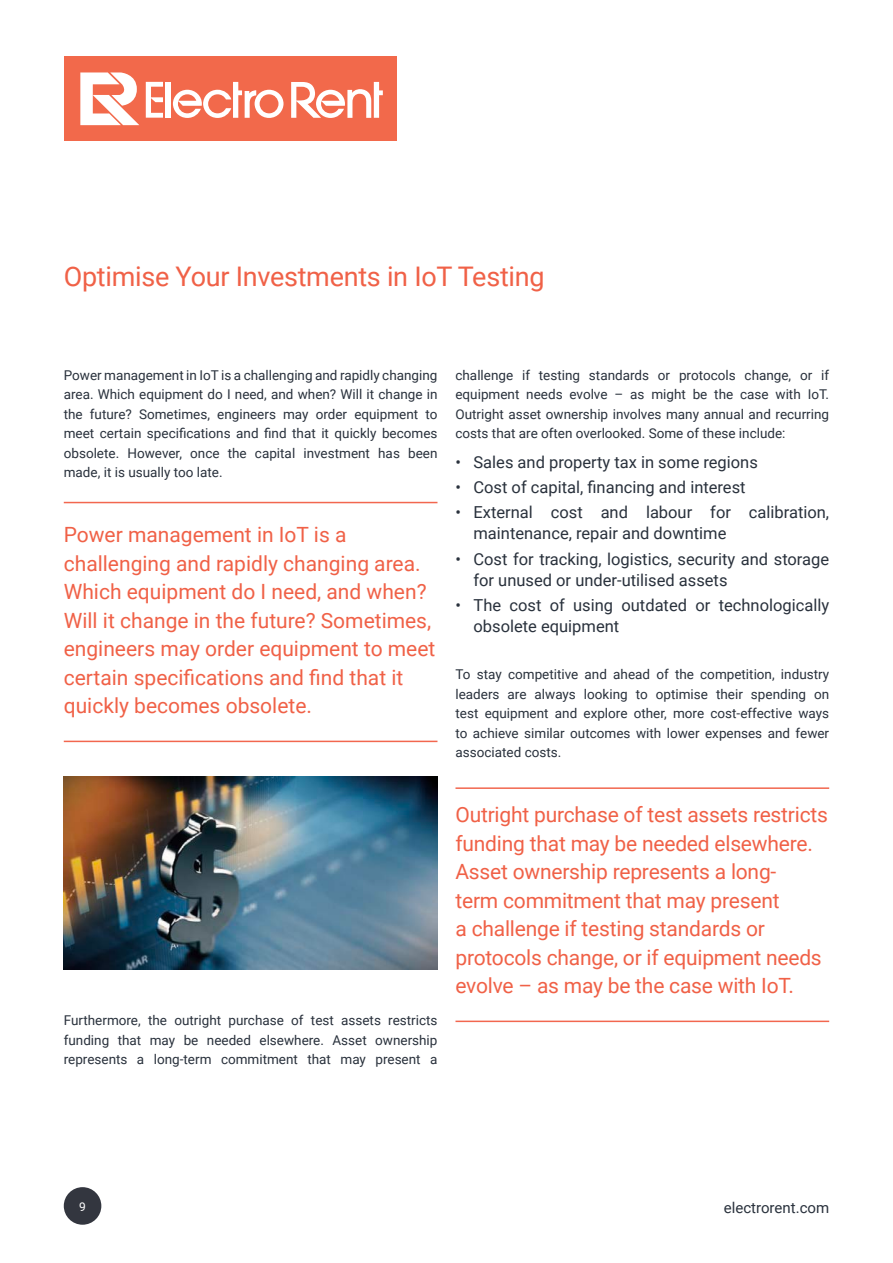
<style>
.page{position:relative;width:893px;height:1263px;background:#fff}
.page>*{position:absolute;margin:0;border:0;box-sizing:border-box;transform-origin:0 0}
.t1{font:27px "Roboto";letter-spacing:-.01em;color:#f06147}
.t2{font:21px/28.5px "Roboto";letter-spacing:-.01em;color:#f06147}
.t3{font:16.5px/21px "Roboto";color:#29313c}
.t4{font:15px "Roboto";color:#29313c}
.t5{font:13.5px/19.5px "Roboto";color:#29313c;text-align:justify}
.t6{font:12px "Roboto";color:#fff}
</style>
<div class="page">
<div style="left:64px;top:1187px;width:37px;height:38px;background:#33363f;border-radius:50%"></div>
<div style="left:64px;top:56px;width:333px;height:85px;background:#f2694b"></div>
<svg style="left:291px;top:82px;width:92px;height:36px"></svg>
<svg style="left:146px;top:82px;width:17px;height:36px"></svg>
<div style="left:166px;top:82px;width:5px;height:36px;background:#fff"></div>
<svg style="left:173px;top:82px;width:111px;height:36px"></svg>
<svg style="left:80px;top:72px;width:59px;height:53px"></svg>
<hr style="left:64px;top:502px;width:373px;height:1px;background:#f2674f">
<hr style="left:455px;top:787px;width:374px;height:2px;background:#f2674f">
<hr style="left:64px;top:741px;width:373px;height:1px;background:#f2674f">
<hr style="left:455px;top:1020px;width:374px;height:2px;background:#f2674f">
<img style="left:64px;top:776px;width:373px;height:193px">
<p class="t1" style="left:64px;top:257px;width:482px">Optimise Your Investments in IoT Testing</p>
<p class="t5" style="left:64px;top:365px;width:375px">Power management in IoT is a challenging and rapidly changing area. Which equipment do I need, and when? Will it change in the future? Sometimes, engineers may order equipment to meet certain specifications and find that it quickly becomes obsolete. However, once the capital investment has been made, it is usually too late.</p>
<p class="t2" style="left:64px;top:520px;width:373px">Power management in IoT is a challenging and rapidly changing area.<br>Which equipment do I need, and when?<br>Will it change in the future? Sometimes, engineers may order equipment to meet certain specifications and find that it quickly becomes obsolete.</p>
<p class="t5" style="left:455px;top:365px;width:375px">challenge if testing standards or protocols change, or if equipment needs evolve – as might be the case with IoT.<br>Outright asset ownership involves many annual and recurring costs that are often overlooked. Some of these include:</p>
<p class="t3" style="left:455px;top:451px;width:304px">• Sales and property tax in some regions</p>
<p class="t3" style="left:455px;top:476px;width:292px">• Cost of capital, financing and interest</p>
<p class="t3" style="left:473px;top:501px;width:357px;text-indent:-18px">• External cost and labour for calibration, maintenance, repair and downtime</p>
<p class="t3" style="left:473px;top:548px;width:357px;text-indent:-18px">• Cost for tracking, logistics, security and storage for unused or under-utilised assets</p>
<p class="t3" style="left:473px;top:594px;width:357px;text-indent:-18px">• The cost of using outdated or technologically obsolete equipment</p>
<p class="t5" style="left:455px;top:664px;width:375px">To stay competitive and ahead of the competition, industry leaders are always looking to optimise their spending on test equipment and explore other, more cost-effective ways to achieve similar outcomes with lower expenses and fewer associated costs.</p>
<p class="t5" style="left:64px;top:1010px;width:375px">Furthermore, the outright purchase of test assets restricts funding that may be needed elsewhere. Asset ownership represents a long-term commitment that may present a</p>
<p class="t2" style="left:455px;top:800px;width:374px">Outright purchase of test assets restricts funding that may be needed elsewhere.<br>Asset ownership represents a long-<br>term commitment that may present<br>a challenge if testing standards or protocols change, or if equipment needs evolve – as may be the case with IoT.</p>
<p class="t6" style="left:79px;top:1198px;width:8px">9</p>
<p class="t4" style="left:724px;top:1197px;width:107px">electrorent.com</p>
</div>
